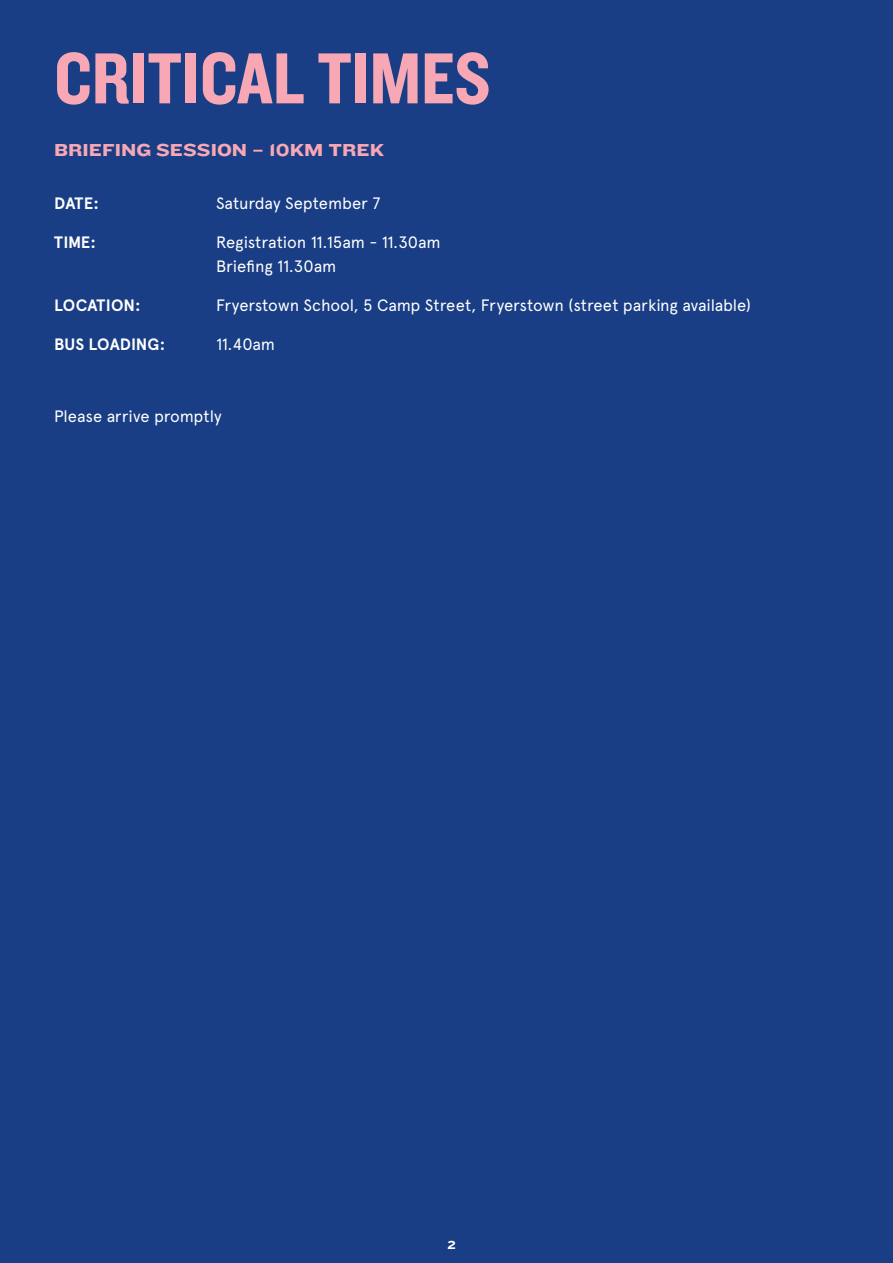
<style>
.page{position:relative;width:893px;height:1263px;background:#193e85}
.page>*{position:absolute;margin:0;border:0;box-sizing:border-box;transform-origin:0 0}
.t1{font:75px "Knockout HTF50 Welterweight";color:#f7a8b4}
.t2{font:18px "Knockout HTF53 Heviweight";color:#f7a8b4}
.t3{font:16.5px/24px "Apercu";letter-spacing:-.01em;color:#fff}
.t4{font:700 16.5px "Apercu";color:#fff}
.t5{font:12px "Knockout HTF53 Heviweight";color:#fff}
</style>
<div class="page">
<h1 class="t1" style="left:54px;top:39px;width:438px">CRITICAL TIMES</h1>
<p class="t2" style="left:54px;top:140px;width:332px">BRIEFING SESSION – 10KM TREK</p>
<p class="t4" style="left:54px;top:193px;width:46px">DATE:</p>
<p class="t3" style="left:216px;top:191px;width:166px">Saturday September 7</p>
<p class="t4" style="left:54px;top:232px;width:44px">TIME:</p>
<p class="t3" style="left:216px;top:230px;width:226px">Registration 11.15am - 11.30am<br>Briefing 11.30am</p>
<p class="t4" style="left:54px;top:295px;width:88px">LOCATION:</p>
<p class="t3" style="left:216px;top:293px;width:537px">Fryerstown School, 5 Camp Street, Fryerstown (street parking available)</p>
<p class="t4" style="left:54px;top:334px;width:113px">BUS LOADING:</p>
<p class="t3" style="left:216px;top:332px;width:61px">11.40am</p>
<p class="t3" style="left:54px;top:404px;width:169px">Please arrive promptly</p>
<p class="t5" style="left:448px;top:1238px;width:10px">2</p>
</div>
